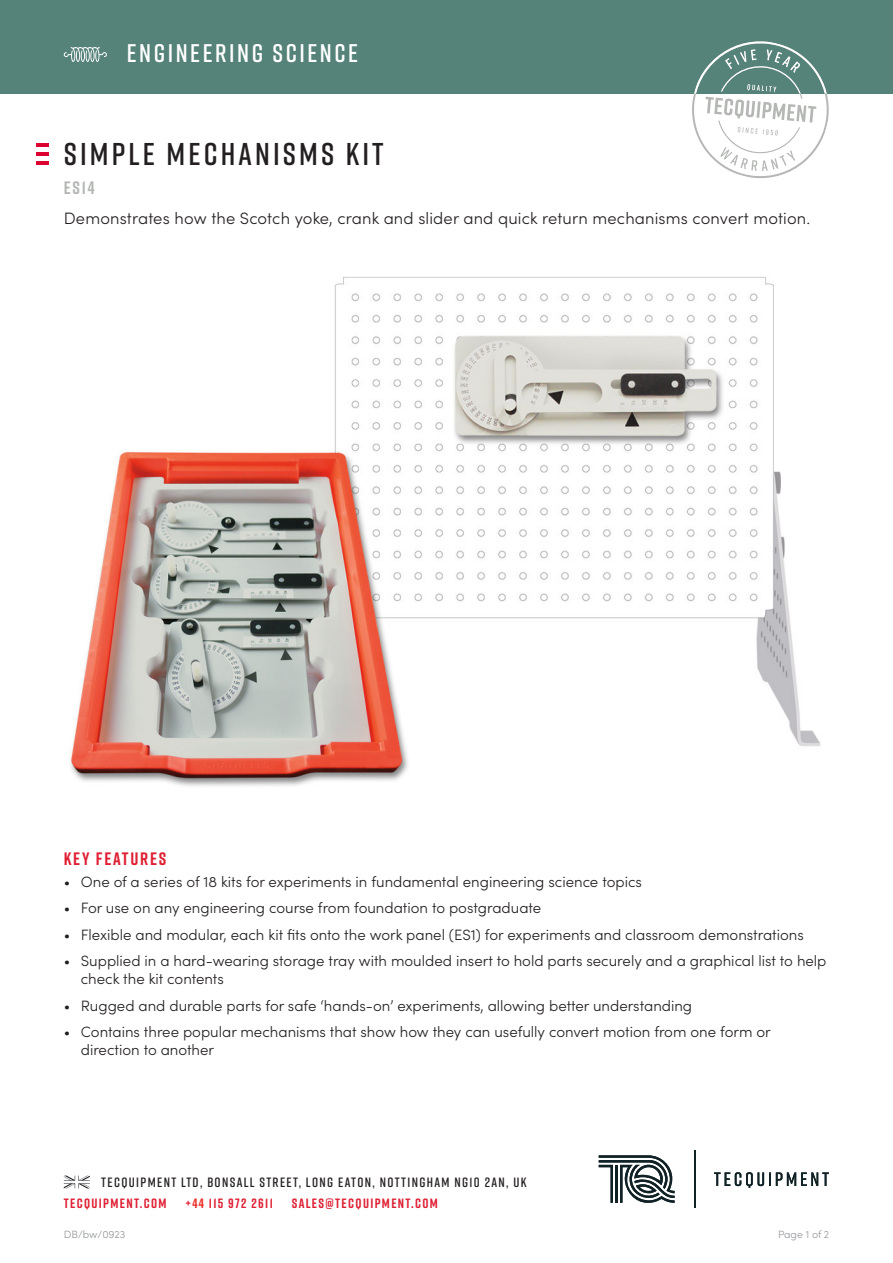
<style>
.page{position:relative;width:893px;height:1263px;background:#fff}
.page>*{position:absolute;margin:0;border:0;box-sizing:border-box;transform-origin:0 0}
.Product_name{font:600 31.5px "Rift";letter-spacing:.1em;color:#231f20}
.t1{font:600 25.5px "Rift";letter-spacing:.1em;color:#fff}
.Main_heading{font:700 18px "Rift";letter-spacing:.1em;color:#df1f33}
.t2{font:700 18px "Rift";color:#b4b8b4}
.Product_description{font:300 16.5px "Sofia Pro";letter-spacing:.01em;color:#231f20}
.Large_bullet_points{font:300 15px/18px "Sofia Pro";color:#231f20}
.t3{font:600 13.5px "Rift";letter-spacing:.1em;color:#231f20}
.t4{font:700 13.5px "Rift";letter-spacing:.1em;color:#df1f33}
.t5{font:300 10.5px "Sofia Pro";color:#939598}
.s1{color:#ee2d28}
</style>
<div class="page">
<svg style="left:599px;top:1155px;width:76px;height:48px"></svg>
<svg style="left:714px;top:1172px;width:115px;height:16px"></svg>
<hr style="left:694px;top:1150px;width:1px;height:58px;background:#112226">
<svg style="left:64px;top:1175px;width:26px;height:13px"></svg>
<img style="left:70px;top:277px;width:751px;height:509px">
<div style="left:0;top:0;width:893px;height:94px;background:#558279"></div>
<svg style="left:64px;top:47px;width:43px;height:15px"></svg>
<svg style="left:692px;top:41px;width:137px;height:137px"></svg>
<svg style="left:36px;top:143px;width:13px;height:3px"></svg>
<svg style="left:36px;top:152px;width:13px;height:3px"></svg>
<hr style="left:36px;top:161px;width:13px;height:4px;background:#dd0330">
<p class="t1" style="left:127px;top:35px;width:233px">ENGINEERING SCIENCE</p>
<p class="Product_name" style="left:64px;top:131px;width:321px">SIMPLE MECHANISMS KIT</p>
<p class="t2" style="left:64px;top:175px;width:32px">ES14</p>
<p class="Product_description" style="left:64px;top:206px;width:748px">Demonstrates how the Scotch yoke, crank and slider and quick return mechanisms convert motion.</p>
<p class="Main_heading" style="left:64px;top:845px;width:104px">KEY FEATURES</p>
<p class="Large_bullet_points" style="left:64px;top:872px;width:580px">• One of a series of 18 kits for experiments in fundamental engineering science topics</p>
<p class="Large_bullet_points" style="left:64px;top:898px;width:479px">• For use on any engineering course from foundation to postgraduate</p>
<p class="Large_bullet_points" style="left:64px;top:925px;width:742px">• Flexible and modular, each kit fits onto the work panel (ES1) for experiments and classroom demonstrations</p>
<p class="Large_bullet_points" style="left:81px;top:951px;width:747px;text-indent:-17px">• Supplied in a hard-wearing storage tray with moulded insert to hold parts securely and a graphical list to help check the kit contents</p>
<p class="Large_bullet_points" style="left:64px;top:996px;width:630px">• Rugged and durable parts for safe ‘hands-on’ experiments, allowing better understanding</p>
<p class="Large_bullet_points" style="left:81px;top:1022px;width:691px;text-indent:-17px">• Contains three popular mechanisms that show how they can usefully convert motion from one form or direction to another</p>
<p class="t3" style="left:101px;top:1172px;width:427px">TECQUIPMENT LTD, BONSALL STREET, LONG EATON, NOTTINGHAM NG10 2AN, UK</p>
<p class="t4" style="left:64px;top:1193px;width:104px">TECQUIPMENT.COM</p>
<p class="t4" style="left:185px;top:1193px;width:89px">+<span class="s1">44</span> 115 972 2611</p>
<p class="t4" style="left:292px;top:1193px;width:148px">SALES@TECQUIPMENT.COM</p>
<p class="t5" style="left:64px;top:1227px;width:63px">DB/bw/0923</p>
<p class="t5" style="left:778px;top:1227px;width:53px">Page 1 of 2</p>
</div>
